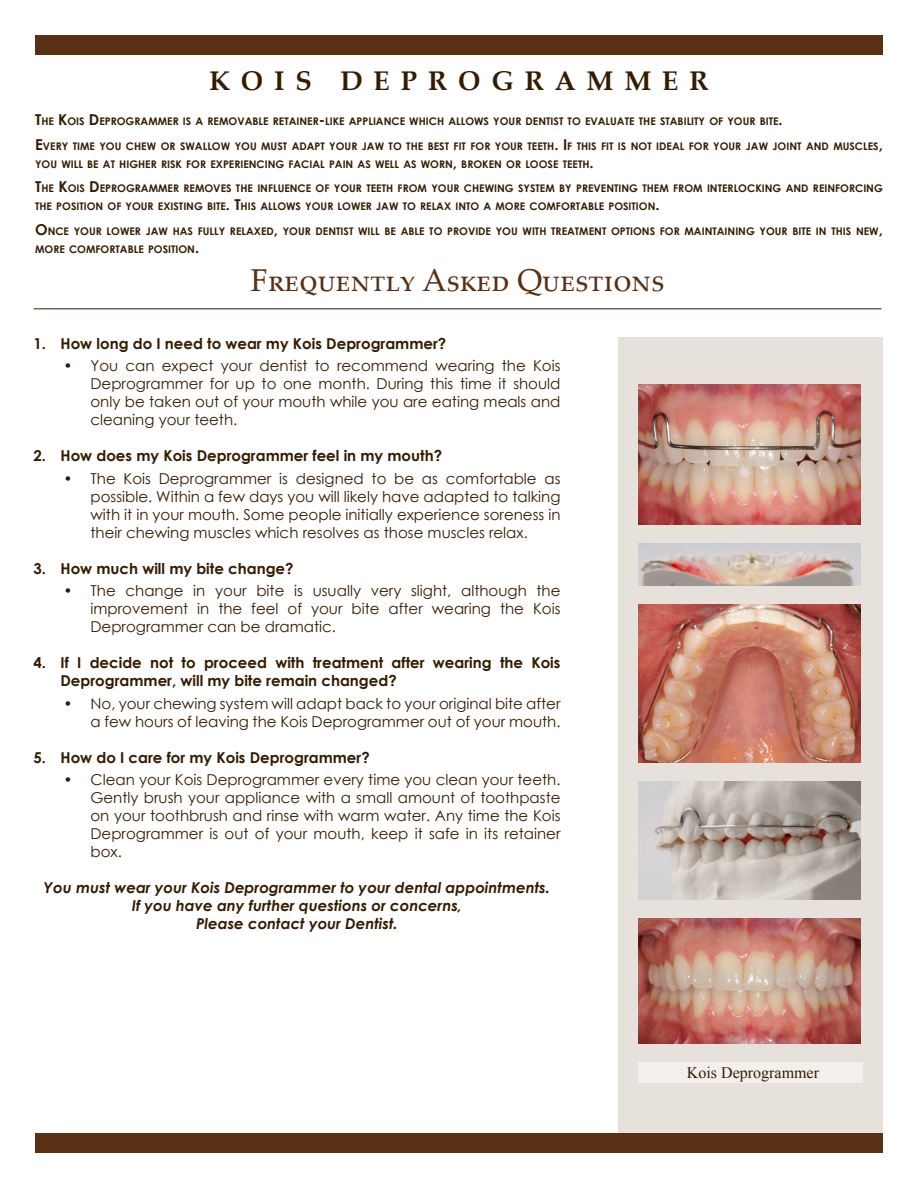
<style>
.page{position:relative;width:918px;height:1188px;background:#fff}
.page>*{position:absolute;margin:0;border:0;box-sizing:border-box;transform-origin:0 0}
.Paragraph_Style_3{font:31.5px "Palatino Linotype";color:#593013}
.t1{font:700 27px "Palatino Linotype";letter-spacing:.4em;color:#351c00}
.t2{font:16.05px "Times New Roman";color:#351c00}
.t3{font:15px/18px "Century Gothic";color:#351c00;text-align:justify}
.t4{font:700 15px/18px "Century Gothic";color:#351c00}
.t5{font:italic 700 15px "Century Gothic";color:#351c00}
.t6{font:700 10.5px/18px "Century Gothic";color:#351c00}
.s1{font-size:15px}
</style>
<div class="page">
<div style="left:35px;top:1133px;width:848px;height:20px;background:#593013"></div>
<div style="left:35px;top:35px;width:848px;height:20px;background:#593013"></div>
<div style="left:619px;top:338px;width:264px;height:795px;background:#e6e2db"></div>
<div style="left:638px;top:1063px;width:225px;height:20px;background:#f2efec"></div>
<img style="left:638px;top:544px;width:222px;height:41px">
<img style="left:638px;top:781px;width:222px;height:119px">
<img style="left:638px;top:385px;width:222px;height:139px">
<img style="left:638px;top:605px;width:222px;height:157px">
<img style="left:638px;top:919px;width:222px;height:124px">
<hr style="left:34px;top:309px;width:847px;height:1px;background:#351c00">
<p class="t1" style="left:209px;top:61px;width:501px">KOIS DEPROGRAMMER</p>
<p class="t6" style="left:35px;top:112px;width:749px"><span class="s1">T</span>HE <span class="s1">K</span>OIS <span class="s1">D</span> EPROGRAMMER IS A REMOVABLE RETAINER<span class="s1">-</span>LIKE APPLIANCE WHICH ALLOWS YOUR DENTIST TO EVALUATE THE STABILITY OF YOUR BITE<span class="s1">.</span></p>
<p class="t6" style="left:35px;top:136px;width:849px"><span class="s1">E</span>VERY TIME YOU CHEW OR SWALLOW YOU MUST ADAPT YOUR JAW TO THE BEST FIT FOR YOUR TEETH<span class="s1">. I</span> F THIS FIT IS NOT IDEAL FOR YOUR JAW JOINT AND MUSCLES<span class="s1">,<br></span>YOU WILL BE AT HIGHER RISK FOR EXPERIENCING FAC</p>
<p class="t6" style="left:310px;top:154px;width:286px">IAL PAIN AS WELL AS WORN<span class="s1">,</span> BROKEN OR LOOSE TEETH<span class="s1">.</span></p>
<p class="t6" style="left:35px;top:179px;width:849px"><span class="s1">T</span>HE <span class="s1">K</span>OIS <span class="s1">D</span> EPROGRAMMER REMOVES THE INFLUENCE OF YOUR TEETH FROM YOUR CHEWING SYSTEM BY PREVENTING THEM FROM INTERLOCKING AND REINFORCING<br>THE POSITION OF YOUR EXISTING BITE<span class="s1">. T</span>HIS ALLOWS YOUR LOWER JAW TO RELAX INTO A MORE COMFORTABLE POSITION<span class="s1">.</span></p>
<p class="t6" style="left:35px;top:222px;width:849px"><span class="s1">O</span>NCE YOUR LOWER JAW HAS FULLY RELAXED<span class="s1">,</span> YOUR DENTIST WILL BE ABLE TO PROVIDE YOU WITH TREATMENT OPTIONS FOR MAINTAINING YOUR BITE IN THIS NEW<span class="s1">,<br></span>MORE COMFORTABLE POSITION<span class="s1">.</span></p>
<p class="Paragraph_Style_3" style="left:250px;top:258px;width:416px">Frequently Asked Questions</p>
<p class="t4" style="left:33px;top:334px;width:414px">1. How long do I need to wear my Kois Deprogrammer?</p>
<p class="t3" style="left:90px;top:357px;width:472px;text-indent:-27px">• You can expect your dentist to recommend wearing the Kois Deprogrammer for up to one month. During this time it should only be taken out of your mouth while you are eating meals and cleaning your teeth.</p>
<p class="t4" style="left:33px;top:446px;width:410px">2. How does my Kois Deprogrammer feel in my mouth?</p>
<p class="t3" style="left:90px;top:469px;width:472px;text-indent:-27px">• The Kois Deprogrammer is designed to be as comfortable as possible. Within a few days you will likely have adapted to talking with it in your mouth. Some people initially experience soreness in their chewing muscles which resolves as those muscles relax.</p>
<p class="t4" style="left:33px;top:559px;width:262px">3. How much will my bite change?</p>
<p class="t3" style="left:90px;top:582px;width:472px;text-indent:-27px">• The change in your bite is usually very slight, although the improvement in the feel of your bite after wearing the Kois Deprogrammer can be dramatic.</p>
<p class="t4" style="left:60px;top:653px;width:502px;text-indent:-27px">4. If I decide not to proceed with treatment after wearing the Kois<br>Deprogrammer, will my bite remain changed?</p>
<p class="t3" style="left:63px;top:694px;width:499px;text-align:right">• No, your chewing system will adapt back to your original bite after a few hours of leaving the Kois Deprogrammer out of your mouth.</p>
<p class="t4" style="left:33px;top:748px;width:338px">5. How do I care for my Kois Deprogrammer?</p>
<p class="t3" style="left:90px;top:771px;width:472px;text-indent:-27px">• Clean your Kois Deprogrammer every time you clean your teeth.<br>Gently brush your appliance with a small amount of toothpaste on your toothbrush and rinse with warm water. Any time the Kois Deprogrammer is out of your mouth, keep it safe in its retainer box.</p>
<p class="t5" style="left:44px;top:876px;width:508px">You must wear your Kois Deprogrammer to your dental appointments.</p>
<p class="t5" style="left:132px;top:894px;width:332px">If you have any further questions or concerns,</p>
<p class="t5" style="left:196px;top:912px;width:203px">Please contact your Dentist.</p>
<p class="t2" style="left:687px;top:1062px;width:134px">Kois Deprogrammer</p>
</div>
